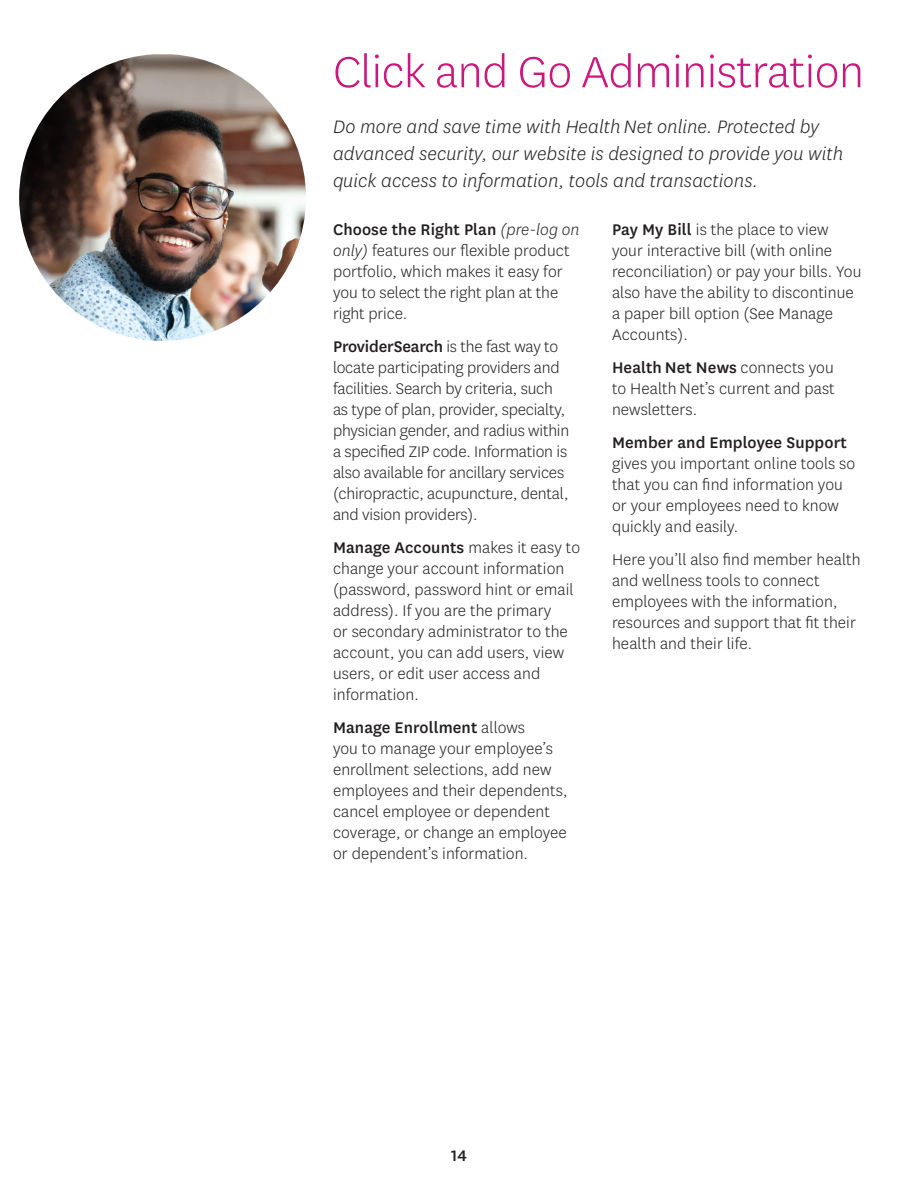
<style>
.page{position:relative;width:918px;height:1188px;background:#fff}
.page>*{position:absolute;margin:0;border:0;box-sizing:border-box;transform-origin:0 0}
.t1{font:300 51px "Centene Sans";letter-spacing:-.01em;color:#ca187d}
.t2{font:italic 300 21px/27px "Centene Sans";letter-spacing:.005em;color:#231f20}
.t3{font:300 18px/21px "Centene Sans";letter-spacing:.005em;color:#231f20}
.t4{font:500 18px "Centene Sans";color:#231f20}
.s1{font-weight:500}
.s2{font-style:italic}
</style>
<div class="page">
<img style="left:19px;top:54px;width:287px;height:287px;border-radius:141px">
<h3 class="t1" style="left:333px;top:40px;width:533px">Click and Go Administration</h3>
<p class="t2" style="left:333px;top:113px;width:512px">Do more and save time with Health Net online. Protected by advanced security, our website is designed to provide you with quick access to information, tools and transactions.</p>
<p class="t3" style="left:333px;top:218px;width:248px"><span class="s1">Choose the Right Plan</span> <span class="s2">(pre-log on only)</span> features our flexible product portfolio, which makes it easy for you to select the right plan at the right price.</p>
<p class="t3" style="left:333px;top:336px;width:238px"><span class="s1">ProviderSearch</span> is the fast way to locate participating providers and facilities. Search by criteria, such as type of plan, provider, specialty, physician gender, and radius within a specified ZIP code. Information is also available for ancillary services (chiropractic, acupuncture, dental, and vision providers).</p>
<p class="t3" style="left:333px;top:537px;width:249px"><span class="s1">Manage Accounts</span> makes it easy to change your account information (password, password hint or email address). If you are the primary<br>or secondary administrator to the account, you can add users, view users, or edit user access and information.</p>
<p class="t3" style="left:333px;top:717px;width:236px"><span class="s1">Manage Enrollment</span> allows<br>you to manage your employee’s enrollment selections, add new employees and their dependents, cancel employee or dependent coverage, or change an employee or dependent’s information.</p>
<p class="t3" style="left:612px;top:219px;width:251px"><span class="s1">Pay My Bill</span> is the place to view your interactive bill (with online reconciliation) or pay your bills. You also have the ability to discontinue a paper bill option (See Manage<br>Accounts).</p>
<p class="t3" style="left:612px;top:357px;width:224px;text-align:justify"><span class="s1">Health Net News</span> connects you to Health Net’s current and past newsletters.</p>
<p class="t3" style="left:612px;top:432px;width:245px"><span class="s1">Member and Employee Support </span>gives you important online tools so that you can find information you or your employees need to know quickly and easily.</p>
<p class="t3" style="left:612px;top:549px;width:250px">Here you’ll also find member health and wellness tools to connect employees with the information, resources and support that fit their health and their life.</p>
<p class="t4" style="left:451px;top:1143px;width:17px">14</p>
</div>
